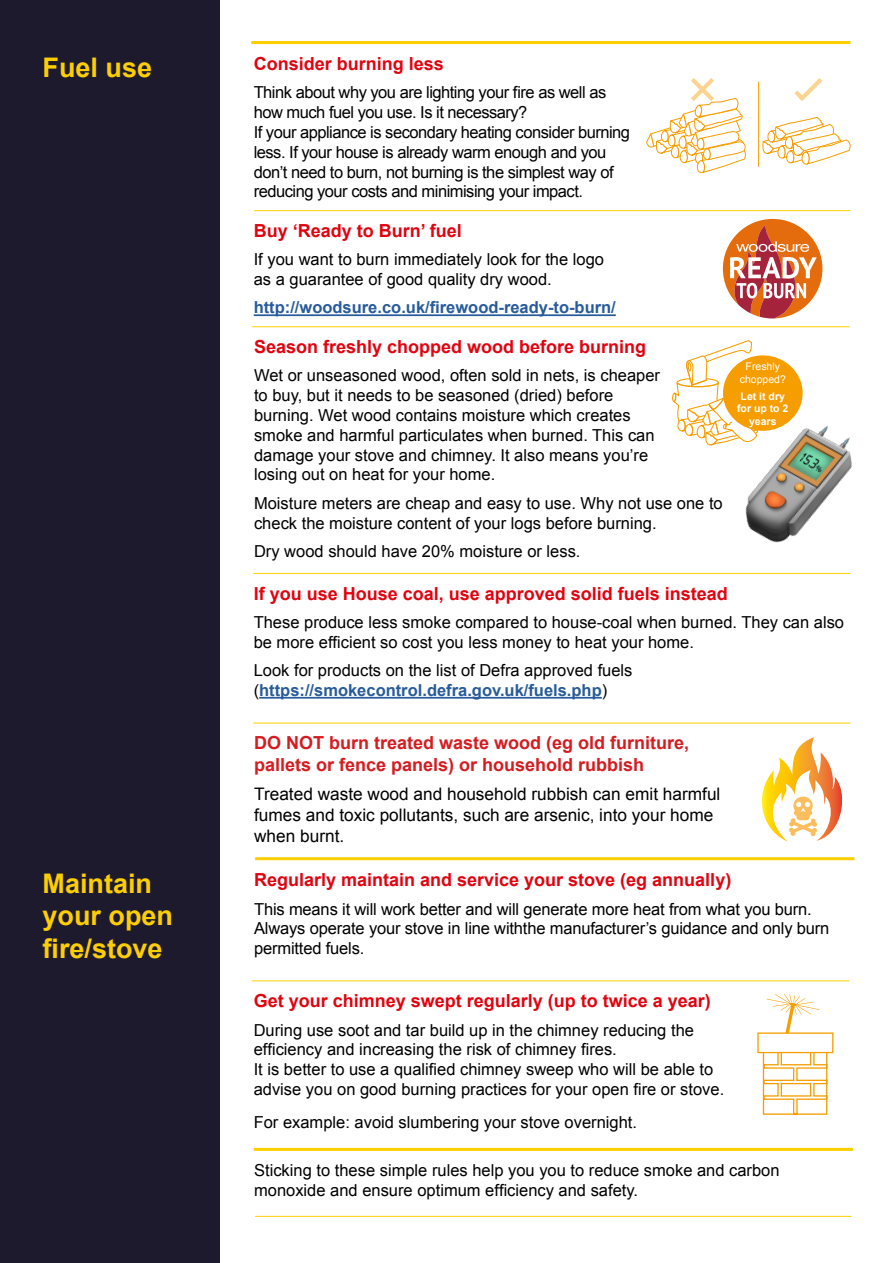
<style>
.page{position:relative;width:893px;height:1263px;background:#fff}
.page>*{position:absolute;margin:0;border:0;box-sizing:border-box;transform-origin:0 0}
.t1{font:700 27px "Arial";color:#fecf00}
.t2{font:700 18px "Arial";color:#e2030f}
.t3{font:700 18px/21.6px "Arial";color:#d51c20}
.t4{font:17.25px/20.7px "Arial";color:#000}
.t5{font:16.5px/19.8px "Arial";color:#000}
.t6{font:16.5px/19.8px "Arial";letter-spacing:-.03em;color:#000}
.Hyperlink{font:700 16.5px "Arial";color:#275b9b}
.t7{font:700 10.5px/12.6px "Arial";color:#fff;text-align:center}
.t8{font:10.5px/12.6px "Arial";color:#fff;text-align:center}
.s1{font-weight:400;color:#000}
</style>
<div class="page">
<div style="left:0;top:0;width:220px;height:1263px;background:#1e1a2d"></div>
<hr style="left:254px;top:314px;width:362px;height:2px;background:#275b9b">
<hr style="left:259px;top:697px;width:343px;height:2px;background:#275b9b">
<hr style="left:251px;top:41px;width:599px;height:3px;background:#fecf00">
<svg style="left:646px;top:78px;width:205px;height:96px"></svg>
<svg style="left:723px;top:219px;width:99px;height:99px"></svg>
<svg style="left:762px;top:994px;width:66px;height:121px"></svg>
<div style="left:757px;top:1032px;width:76px;height:21px;background:#fff;border:1px solid #f69e00"></div>
<hr style="left:254px;top:210px;width:596px;height:1px;background:#fecf00">
<hr style="left:252px;top:326px;width:597px;height:1px;background:#fecf00">
<hr style="left:253px;top:573px;width:597px;height:1px;background:#fecf00">
<hr style="left:253px;top:723px;width:597px;height:1px;background:#fecf00">
<hr style="left:252px;top:980px;width:597px;height:1px;background:#fecf00">
<hr style="left:254px;top:1148px;width:599px;height:3px;background:#fecf00">
<hr style="left:255px;top:1216px;width:596px;height:1px;background:#fecf00">
<hr style="left:255px;top:857px;width:599px;height:3px;background:#fecf00">
<svg style="left:672px;top:340px;width:85px;height:106px"></svg>
<div style="left:723px;top:355px;width:80px;height:76px;background:#f69e00;border-radius:50%"></div>
<svg style="left:761px;top:737px;width:81px;height:105px"></svg>
<img style="left:713px;top:396px;width:139px;height:178px">
<h2 class="t1" style="left:43px;top:49px;width:111px">Fuel use</h2>
<h3 class="t2" style="left:254px;top:52px;width:192px">Consider burning less</h3>
<p class="t6" style="left:254px;top:83px;width:354px">Think about why you are lighting your fire as well as how much fuel you use. Is it necessary?</p>
<p class="t6" style="left:254px;top:122px;width:378px">If your appliance is secondary heating consider burning less. If your house is already warm enough and you don’t need to burn, not burning is the simplest way of reducing your costs and minimising your impact.</p>
<h3 class="t2" style="left:254px;top:219px;width:210px">Buy ‘Ready to Burn’ fuel</h3>
<p class="t5" style="left:254px;top:250px;width:352px">If you want to burn immediately look for the logo as a guarantee of good quality dry wood.</p>
<p class="Hyperlink" style="left:254px;top:297px;width:364px">http://woodsure.co.uk/firewood-ready-to-burn/</p>
<h3 class="t2" style="left:254px;top:335px;width:394px">Season freshly chopped wood before burning</h3>
<p class="t5" style="left:254px;top:366px;width:407px">Wet or unseasoned wood, often sold in nets, is cheaper</p>
<p class="t5" style="left:254px;top:386px;width:361px">to buy, but it needs to be seasoned (dried) before</p>
<p class="t5" style="left:254px;top:406px;width:378px">burning. Wet wood contains moisture which creates</p>
<p class="t5" style="left:254px;top:425px;width:402px">smoke and harmful particulates when burned. This can</p>
<p class="t5" style="left:254px;top:445px;width:396px">damage your stove and chimney. It also means you’re</p>
<p class="t5" style="left:254px;top:465px;width:243px">losing out on heat for your home.</p>
<p class="t5" style="left:254px;top:493px;width:470px">Moisture meters are cheap and easy to use. Why not use one to check the moisture content of your logs before burning.</p>
<p class="t5" style="left:254px;top:541px;width:328px">Dry wood should have 20% moisture or less.</p>
<h3 class="t2" style="left:254px;top:581px;width:476px">If you use House coal, use approved solid fuels instead</h3>
<p class="t5" style="left:254px;top:612px;width:592px">These produce less smoke compared to house-coal when burned. They can also be more efficient so cost you less money to heat your home.</p>
<p class="t5" style="left:254px;top:661px;width:380px">Look for products on the list of Defra approved fuels</p>
<p class="Hyperlink" style="left:254px;top:679px;width:355px"><span class="s1">(</span>https://smokecontrol.defra.gov.uk/fuels.php<span class="s1">)</span></p>
<h3 class="t3" style="left:254px;top:733px;width:437px">DO NOT burn treated waste wood (eg old furniture, pallets or fence panels) or household rubbish</h3>
<p class="t4" style="left:254px;top:784px;width:468px">Treated waste wood and household rubbish can emit harmful fumes and toxic pollutants, such are arsenic, into your home when burnt.</p>
<h2 class="t1" style="left:43px;top:865px;width:111px">Maintain</h2>
<h2 class="t1" style="left:43px;top:898px;width:132px">your open</h2>
<h2 class="t1" style="left:43px;top:930px;width:122px">fire/stove</h2>
<p class="t8" style="left:740px;top:360px;width:48px">Freshly chopped?</p>
<p class="t7" style="left:737px;top:390px;width:53px">Let it dry for up to 2 years</p>
<h3 class="t2" style="left:254px;top:868px;width:479px">Regularly maintain and service your stove (eg annually)</h3>
<p class="t5" style="left:254px;top:899px;width:559px">This means it will work better and will generate more heat from what you burn.</p>
<p class="t5" style="left:254px;top:919px;width:577px">Always operate your stove in line withthe manufacturer’s guidance and only burn</p>
<p class="t5" style="left:254px;top:939px;width:112px">permitted fuels.</p>
<h3 class="t2" style="left:254px;top:989px;width:459px">Get your chimney swept regularly (up to twice a year)</h3>
<p class="t5" style="left:254px;top:1020px;width:442px">During use soot and tar build up in the chimney reducing the</p>
<p class="t5" style="left:254px;top:1040px;width:365px">efficiency and increasing the risk of chimney fires.</p>
<p class="t5" style="left:254px;top:1060px;width:461px">It is better to use a qualified chimney sweep who will be able to</p>
<p class="t5" style="left:254px;top:1079px;width:472px">advise you on good burning practices for your open fire or stove.</p>
<p class="t5" style="left:254px;top:1112px;width:385px">For example: avoid slumbering your stove overnight.</p>
<p class="t5" style="left:254px;top:1160px;width:527px">Sticking to these simple rules help you you to reduce smoke and carbon</p>
<p class="t5" style="left:254px;top:1180px;width:385px">monoxide and ensure optimum efficiency and safety.</p>
</div>
